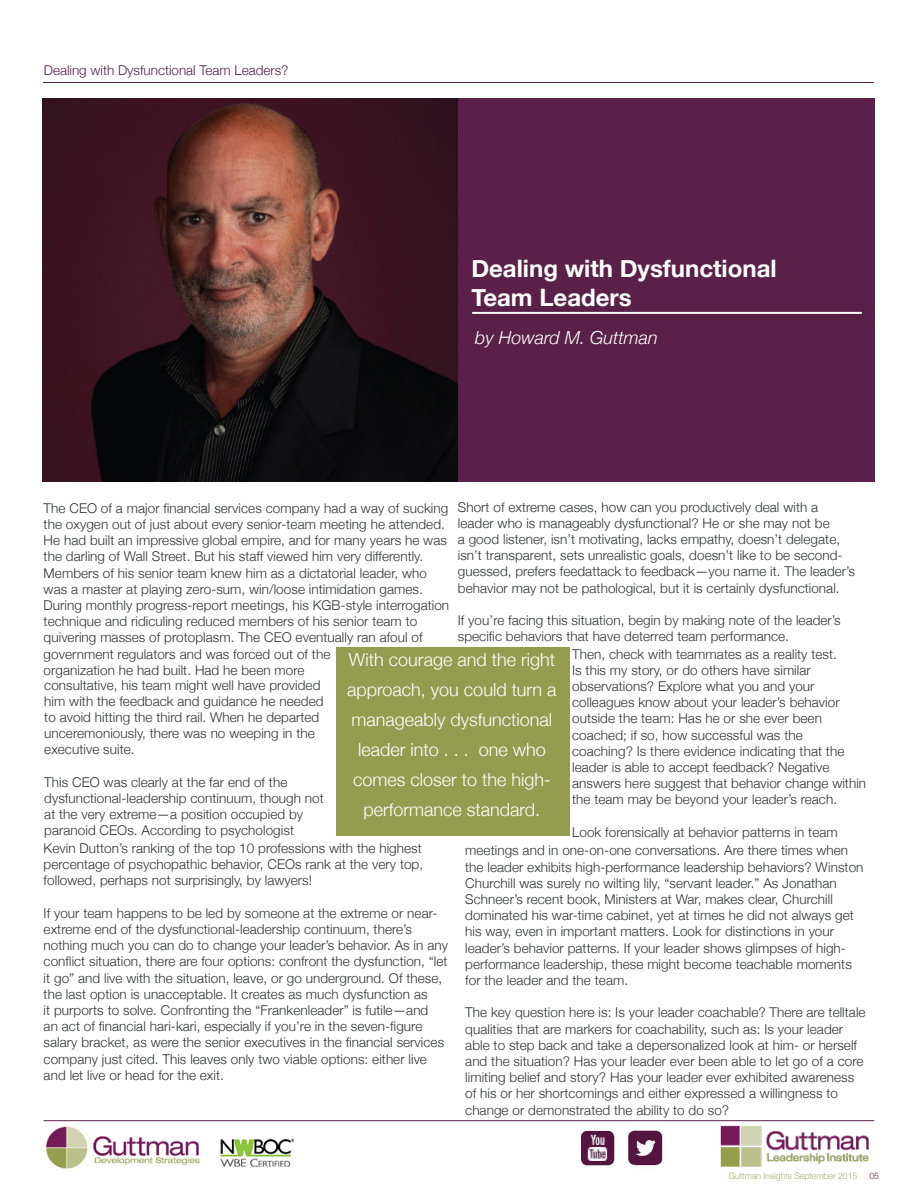
<style>
.page{position:relative;width:918px;height:1188px;background:#fff}
.page>*{position:absolute;margin:0;border:0;box-sizing:border-box;transform-origin:0 0}
.t1{font:700 24px/28.8px "Helvetica Neue";color:#fff}
.t2{font:300 18px/30px "Helvetica Neue";color:#fff;text-align:center}
.t3{font:italic 300 18px "Helvetica Neue";color:#fff}
.t4{font:300 13.5px/16.2px "Helvetica Neue";letter-spacing:.005em;color:#313232}
.t5{font:300 13.5px "Helvetica Neue";color:#591d49}
.t6{font:300 9px "Helvetica Neue";color:#a6ac6c;scale:.96 1}
.s1{color:#5a2049}
</style>
<div class="page">
<hr style="left:44px;top:1120px;width:830px;height:1px;background:#5a2049">
<img style="left:580px;top:1130px;width:35px;height:36px">
<img style="left:628px;top:1130px;width:35px;height:37px">
<img style="left:220px;top:1138px;width:74px;height:30px">
<img style="left:720px;top:1125px;width:149px;height:42px">
<img style="left:46px;top:1126px;width:154px;height:43px">
<hr style="left:43px;top:82px;width:831px;height:1px;background:#591d49">
<img style="left:43px;top:99px;width:832px;height:383px">
<div style="left:336px;top:647px;width:233px;height:189px;background:#949c4f"></div>
<p class="t5" style="left:44px;top:62px;width:246px">Dealing with Dysfunctional Team Leaders?</p>
<h1 class="t1" style="left:471px;top:254px;width:307px">Dealing with Dysfunctional<br>Team Leaders</h1>
<h2 class="t3" style="left:475px;top:327px;width:184px">by Howard M. Guttman</h2>
<p class="t4" style="left:458px;top:498px;width:399px">Short of extreme cases, how can you productively deal with a leader who is manageably dysfunctional? He or she may not be<br>a good listener, isn’t motivating, lacks empathy, doesn’t delegate, isn’t transparent, sets unrealistic goals, doesn’t like to be second&shy;guessed, prefers feedattack to feedback—you name it. The leader’s behavior may not be pathological, but it is certainly dysfunctional.</p>
<p class="t4" style="left:458px;top:612px;width:384px">If you’re facing this situation, begin by making note of the leader’s</p>
<p class="t4" style="left:458px;top:628px;width:333px">specific behaviors that have deterred team performance.</p>
<p class="t4" style="left:572px;top:645px;width:266px">Then, check with teammates as a reality test.</p>
<p class="t4" style="left:572px;top:662px;width:240px">Is this my story, or do others have similar</p>
<p class="t4" style="left:572px;top:678px;width:244px">observations? Explore what you and your</p>
<p class="t4" style="left:572px;top:694px;width:269px">colleagues know about your leader’s behavior</p>
<p class="t4" style="left:572px;top:710px;width:251px">outside the team: Has he or she ever been</p>
<p class="t4" style="left:572px;top:726px;width:232px">coached; if so, how successful was the</p>
<p class="t4" style="left:572px;top:743px;width:274px">coaching? Is there evidence indicating that the</p>
<p class="t4" style="left:572px;top:759px;width:259px">leader is able to accept feedback? Negative</p>
<p class="t4" style="left:572px;top:775px;width:296px">answers here suggest that behavior change within</p>
<p class="t4" style="left:572px;top:791px;width:266px">the team may be beyond your leader’s reach.</p>
<p class="t4" style="left:465px;top:822px;width:384px;line-height:18.8px;text-indent:107px">Look forensically at behavior patterns in team meetings and in one-on-one conversations. Are there times when</p>
<p class="t4" style="left:465px;top:858px;width:400px">the leader exhibits high-performance leadership behaviors? Winston Churchill was surely no wilting lily, “servant leader.” As Jonathan Schneer’s recent book, Ministers at War, makes clear, Churchill dominated his war-time cabinet, yet at times he did not always get his way, even in important matters. Look for distinctions in your leader’s behavior patterns. If your leader shows glimpses of high&shy;performance leadership, these might become teachable moments for the leader and the team.</p>
<p class="t4" style="left:465px;top:1004px;width:402px">The key question here is: Is your leader coachable? There are telltale qualities that are markers for coachability, such as: Is your leader able to step back and take a depersonalized look at him- or herself and the situation? Has your leader ever been able to let go of a core limiting belief and story? Has your leader ever exhibited awareness of his or her shortcomings and either expressed a willingness to change or demonstrated the ability to do so?</p>
<p class="t4" style="left:44px;top:500px;width:407px">The CEO of a major financial services company had a way of sucking the oxygen out of just about every senior-team meeting he attended.<br>He had built an impressive global empire, and for many years he was the darling of Wall Street. But his staff viewed him very differently.<br>Members of his senior team knew him as a dictatorial leader, who was a master at playing zero-sum, win/loose intimidation games.<br>During monthly progress-report meetings, his KGB-style interrogation technique and ridiculing reduced members of his senior team to quivering masses of protoplasm. The CEO eventually ran afoul of government regulators and was forced out of the<br>organization he had built. Had he been more</p>
<h2 class="t2" style="left:347px;top:644px;width:211px">With courage and the right approach, you could turn a manageably dysfunctional leader into . . . one who comes closer to the high&shy;performance standard.</h2>
<p class="t4" style="left:44px;top:676px;width:281px">consultative, his team might well have provided him with the feedback and guidance he needed to avoid hitting the third rail. When he departed unceremoniously, there was no weeping in the executive suite.</p>
<p class="t4" style="left:44px;top:774px;width:281px">This CEO was clearly at the far end of the dysfunctional-leadership continuum, though not at the very extreme—a position occupied by paranoid CEOs. According to psychologist</p>
<p class="t4" style="left:44px;top:840px;width:381px;text-align:justify">Kevin Dutton’s ranking of the top 10 professions with the highest percentage of psychopathic behavior, CEOs rank at the very top, followed, perhaps not surprisingly, by lawyers!</p>
<p class="t4" style="left:44px;top:905px;width:406px">If your team happens to be led by someone at the extreme or near&shy;extreme end of the dysfunctional-leadership continuum, there’s nothing much you can do to change your leader’s behavior. As in any conflict situation, there are four options: confront the dysfunction, “let it go” and live with the situation, leave, or go underground. Of these, the last option is unacceptable. It creates as much dysfunction as<br>it purports to solve. Confronting the “Frankenleader” is futile—and<br>an act of financial hari-kari, especially if you’re in the seven-figure salary bracket, as were the senior executives in the financial services company just cited. This leaves only two viable options: either live and let live or head for the exit.</p>
<p class="t6" style="left:729px;top:1171px;width:158px">Guttman Insights September 2015 <span class="s1">05</span></p>
</div>
